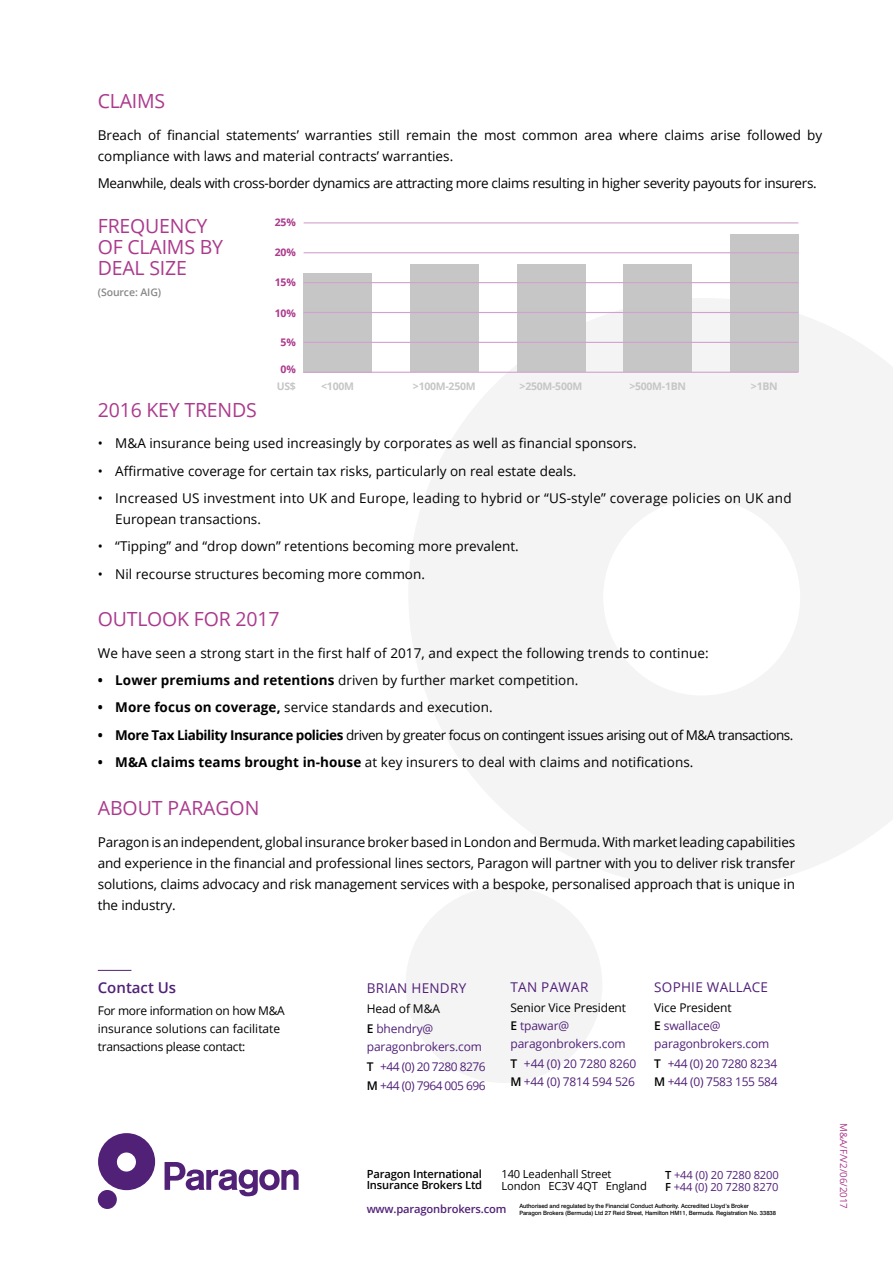
<style>
.page{position:relative;width:893px;height:1263px;background:#fff}
.page>*{position:absolute;margin:0;border:0;box-sizing:border-box;transform-origin:0 0}
.t1{font:19.5px/21px "Open Sans";letter-spacing:-.01em;color:#ab3a8d}
.t2{font:600 15px "Open Sans";color:#512178}
.t3{font:13.5px/21px "Open Sans";color:#000}
.t4{font:13.5px "Open Sans";letter-spacing:-.025em;color:#000}
.t5{font:13.5px "Open Sans";letter-spacing:-.035em;color:#000}
.t6{font:13.5px "Open Sans";letter-spacing:.02em;color:#512178}
.t7{font:12px/18px "Open Sans";letter-spacing:-.01em;color:#512178}
.t8{font:12px/18px "Open Sans";letter-spacing:-.025em;color:#000}
.t9{font:12px/18px "Open Sans";letter-spacing:-.045em;color:#512178}
.t10{font:600 11.1px/11.1px "Open Sans";letter-spacing:-.015em;color:#000}
.t11{font:11.1px/12.3px "Open Sans";letter-spacing:-.015em;color:#000}
.t12{font:11.1px/12.3px "Open Sans";letter-spacing:-.015em;color:#512178}
.t13{font:600 11.1px "Open Sans";letter-spacing:-.015em;color:#512178}
.t14{font:700 10.5px "Open Sans";letter-spacing:-.025em;color:#c6c6c6}
.t15{font:700 10.5px "Open Sans";letter-spacing:-.01em;color:#ab3a8d}
.t16{font:600 10.5px "Open Sans";letter-spacing:-.01em;color:#878787}
.t17{font:9.75px "Open Sans";letter-spacing:-.005em;color:#ab3a8d}
.t18{font:500 5.85px/7.1px "Swiss 721 BT";letter-spacing:-.01em;color:#000}
.s1{font-weight:700}
.s2{font-weight:600;color:#000}
.s3{color:#000}
</style>
<div class="page">
<div style="left:406px;top:886px;width:196px;height:197px;background:#f4f4f4;border-radius:50%"></div>
<svg style="left:408px;top:298px;width:485px;height:590px;fill:#f4f4f4"></svg>
<hr style="left:98px;top:970px;width:33px;height:1px;background:#512178">
<div style="left:410px;top:264px;width:68px;height:108px;background:#c6c6c6"></div>
<div style="left:517px;top:264px;width:68px;height:108px;background:#c6c6c6"></div>
<div style="left:624px;top:264px;width:68px;height:108px;background:#c6c6c6"></div>
<div style="left:304px;top:273px;width:68px;height:99px;background:#c6c6c6"></div>
<div style="left:730px;top:235px;width:68px;height:137px;background:#c6c6c6"></div>
<hr style="left:304px;top:252px;width:494px;height:1px;background:#d1a2cb">
<hr style="left:304px;top:282px;width:494px;height:1px;background:#d1a2cb">
<hr style="left:304px;top:312px;width:494px;height:1px;background:#d1a2cb">
<hr style="left:304px;top:342px;width:494px;height:1px;background:#d1a2cb">
<hr style="left:304px;top:372px;width:494px;height:1px;background:#d1a2cb">
<hr style="left:304px;top:222px;width:494px;height:1px;background:#d1a2cb">
<div style="left:98px;top:1190px;width:19px;height:19px;background:#512178;border-radius:50%"></div>
<svg style="left:98px;top:1133px;width:57px;height:57px"></svg>
<svg style="left:165px;top:1162px;width:134px;height:34px"></svg>
<p class="t1" style="left:98px;top:90px;width:69px">CLAIMS</p>
<p class="t3" style="left:98px;top:124px;width:726px">Breach of financial statements’ warranties still remain the most common area where claims arise followed by compliance with laws and material contracts’ warranties.</p>
<p class="t4" style="left:98px;top:174px;width:720px">Meanwhile, deals with cross-border dynamics are attracting more claims resulting in higher severity payouts for insurers.</p>
<p class="t1" style="left:98px;top:215px;width:127px">FREQUENCY<br>OF CLAIMS BY<br>DEAL SIZE</p>
<p class="t16" style="left:98px;top:285px;width:65px">(Source: AIG)</p>
<p class="t15" style="left:275px;top:215px;width:23px">25%</p>
<p class="t15" style="left:275px;top:245px;width:23px">20%</p>
<p class="t15" style="left:275px;top:275px;width:23px">15%</p>
<p class="t15" style="left:275px;top:306px;width:23px">10%</p>
<p class="t15" style="left:281px;top:335px;width:17px">5%</p>
<p class="t15" style="left:281px;top:361px;width:17px">0%</p>
<p class="t14" style="left:277px;top:378px;width:21px">US$</p>
<p class="t14" style="left:413px;top:378px;width:64px">&gt;100M-250M</p>
<p class="t14" style="left:520px;top:378px;width:64px">&gt;250M-500M</p>
<p class="t14" style="left:629px;top:378px;width:58px">&gt;500M-1BN</p>
<p class="t14" style="left:751px;top:378px;width:28px">&gt;1BN</p>
<p class="t14" style="left:321px;top:378px;width:34px">&lt;100M</p>
<p class="t1" style="left:98px;top:399px;width:161px">2016 KEY TRENDS</p>
<p class="t3" style="left:98px;top:432px;width:540px">• M&amp;A insurance being used increasingly by corporates as well as financial sponsors.</p>
<p class="t3" style="left:98px;top:460px;width:480px">• Affirmative coverage for certain tax risks, particularly on real estate deals.</p>
<p class="t3" style="left:115px;top:487px;width:678px;text-indent:-17px">• Increased US investment into UK and Europe, leading to hybrid or “US-style” coverage policies on UK and<br>European transactions.</p>
<p class="t3" style="left:98px;top:536px;width:422px">• “Tipping” and “drop down” retentions becoming more prevalent.</p>
<p class="t3" style="left:98px;top:563px;width:329px">• Nil recourse structures becoming more common.</p>
<p class="t1" style="left:98px;top:608px;width:183px">OUTLOOK FOR 2017</p>
<p class="t3" style="left:98px;top:642px;width:612px">We have seen a strong start in the first half of 2017, and expect the following trends to continue:</p>
<p class="t3" style="left:98px;top:669px;width:482px"><span class="s1">• Lower premiums and retentions</span> driven by further market competition.</p>
<p class="t3" style="left:98px;top:697px;width:396px"><span class="s1">• More focus on coverage,</span> service standards and execution.</p>
<p class="t5" style="left:98px;top:726px;width:697px"><span class="s1">• More Tax Liability Insurance policies</span> driven by greater focus on contingent issues arising out of M&amp;A transactions.</p>
<p class="t3" style="left:98px;top:751px;width:597px"><span class="s1">• M&amp;A claims teams brought in-house</span> at key insurers to deal with claims and notifications.</p>
<p class="t1" style="left:98px;top:797px;width:163px">ABOUT PARAGON</p>
<p class="t3" style="left:98px;top:831px;width:699px;text-align:justify">Paragon is an independent, global insurance broker based in London and Bermuda. With market leading capabilities and experience in the financial and professional lines sectors, Paragon will partner with you to deliver risk transfer solutions, claims advocacy and risk management services with a bespoke, personalised approach that is unique in the industry.</p>
<p class="t2" style="left:98px;top:977px;width:80px">Contact Us</p>
<p class="t8" style="left:98px;top:1002px;width:189px">For more information on how M&amp;A insurance solutions can facilitate transactions please contact:</p>
<p class="t6" style="left:367px;top:979px;width:101px">BRIAN HENDRY</p>
<p class="t8" style="left:367px;top:999px;width:75px">Head of M&amp;A</p>
<p class="t7" style="left:367px;top:1020px;width:117px"><span class="s2">E</span> bhendry@ paragonbrokers.com</p>
<p class="t9" style="left:367px;top:1058px;width:120px"><span class="s2">T</span> +44 (0) 20 7280 8276<br><span class="s2">M</span> +44 (0) 7964 005 696</p>
<p class="t6" style="left:510px;top:978px;width:79px">TAN PAWAR</p>
<p class="t7" style="left:510px;top:998px;width:117px"><span class="s3">Senior Vice President<br></span><span class="s2">E</span> tpawar@ paragonbrokers.com</p>
<p class="t7" style="left:510px;top:1054px;width:127px"><span class="s2">T</span> +44 (0) 20 7280 8260<br><span class="s2">M</span> +44 (0) 7814 594 526</p>
<p class="t6" style="left:654px;top:978px;width:115px">SOPHIE WALLACE</p>
<p class="t7" style="left:654px;top:998px;width:117px"><span class="s3">Vice President<br></span><span class="s2">E</span> swallace@ paragonbrokers.com</p>
<p class="t7" style="left:654px;top:1054px;width:125px"><span class="s2">T</span> +44 (0) 20 7280 8234<br><span class="s2">M</span> +44 (0) 7583 155 584</p>
<p class="t10" style="left:367px;top:1168px;width:117px">Paragon International<br>Insurance Brokers Ltd</p>
<p class="t13" style="left:367px;top:1201px;width:141px">www.paragonbrokers.com</p>
<p class="t11" style="left:501px;top:1167px;width:147px">140 Leadenhall Street<br>London EC3V 4QT England</p>
<p class="t12" style="left:665px;top:1168px;width:115px"><span class="s2">T</span> +44 (0) 20 7280 8200<br><span class="s2">F</span> +44 (0) 20 7280 8270</p>
<p class="t18" style="left:519px;top:1202px;width:258px">Authorised and regulated by the Financial Conduct Authority. Accredited Lloyd’s Broker<br>Paragon Brokers (Bermuda) Ltd 27 Reid Street, Hamilton HM11, Bermuda. Registration No. 33838</p>
<p class="t17" style="left:850px;top:1123px;width:87px;rotate:90deg">M&amp;A/F/V2/06/2017</p>
</div>
